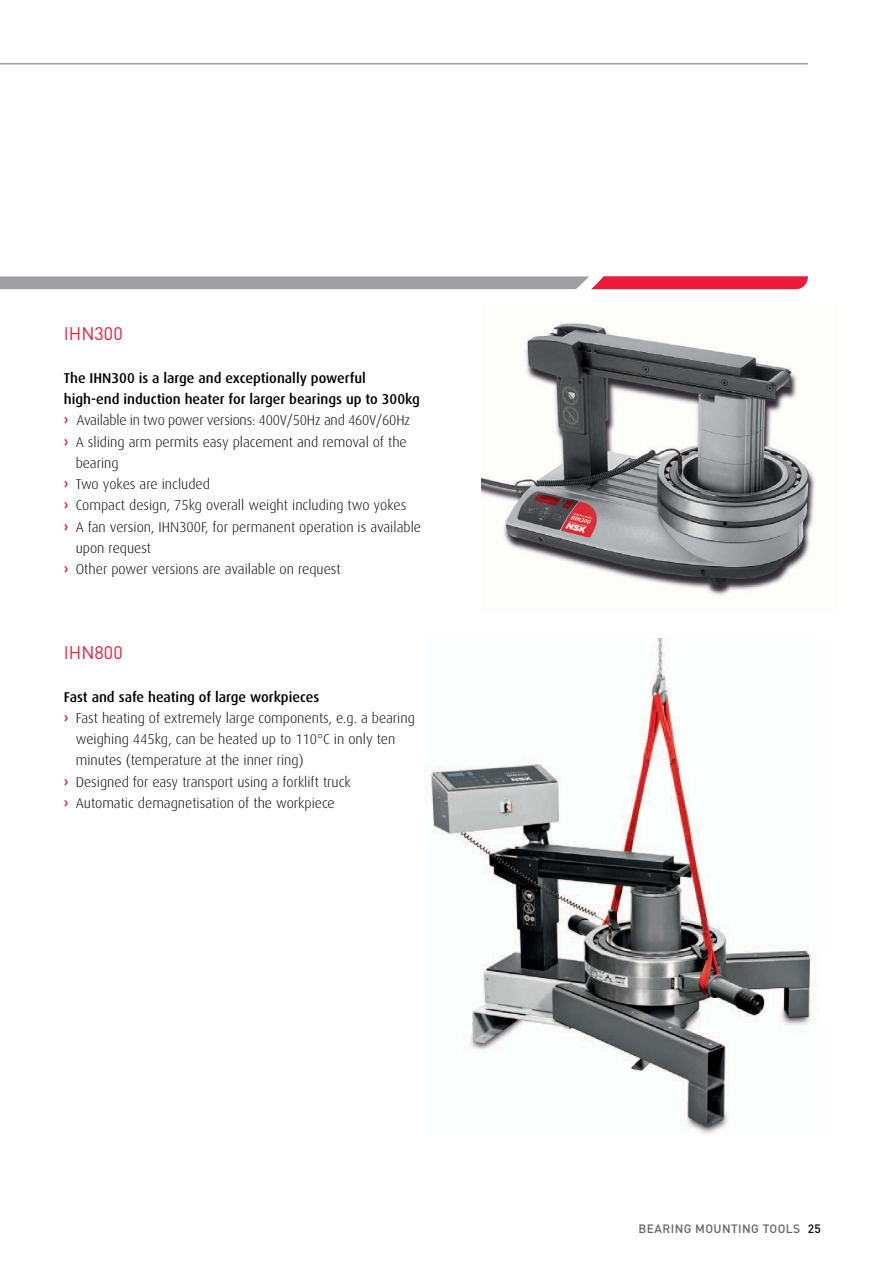
<style>
.page{position:relative;width:893px;height:1263px;background:#fff}
.page>*{position:absolute;margin:0;border:0;box-sizing:border-box;transform-origin:0 0}
.t1{font:18px "DIN Pro";color:#ed1a3b}
.t2{font:300 14.25px "Dax Pro";color:#000}
.t3{font:500 14.25px "Dax Pro";color:#000}
.t4{font:500 12px "DIN Pro";letter-spacing:.035em;color:#636466}
.s1{font-weight:700;color:#ed1a3b}
.s2{color:#000}
</style>
<div class="page">
<svg style="left:0;top:276px;width:808px;height:14px;background:#b98993"></svg>
<hr style="left:0;top:63px;width:808px;height:2px;background:#9d9fa2">
<img style="left:482px;top:323px;width:333px;height:272px">
<img style="left:428px;top:638px;width:388px;height:497px">
<p class="t1" style="left:64px;top:319px;width:60px">IHN300</p>
<p class="t3" style="left:64px;top:369px;width:304px">The IHN300 is a large and exceptionally powerful</p>
<p class="t3" style="left:64px;top:390px;width:358px">high-end induction heater for larger bearings up to 300kg</p>
<p class="t2" style="left:64px;top:411px;width:348px"><span class="s1">›</span> Available in two power versions: 400V/50Hz and 460V/60Hz</p>
<p class="t2" style="left:64px;top:433px;width:345px"><span class="s1">›</span> A sliding arm permits easy placement and removal of the</p>
<p class="t2" style="left:76px;top:454px;width:44px">bearing</p>
<p class="t2" style="left:64px;top:475px;width:148px"><span class="s1">›</span> Two yokes are included</p>
<p class="t2" style="left:64px;top:496px;width:344px"><span class="s1">›</span> Compact design, 75kg overall weight including two yokes</p>
<p class="t2" style="left:64px;top:518px;width:359px"><span class="s1">›</span> A fan version, IHN300F, for permanent operation is available</p>
<p class="t2" style="left:76px;top:539px;width:77px">upon request</p>
<p class="t2" style="left:64px;top:560px;width:278px"><span class="s1">›</span> Other power versions are available on request</p>
<p class="t1" style="left:64px;top:638px;width:60px">IHN800</p>
<p class="t3" style="left:64px;top:688px;width:257px">Fast and safe heating of large workpieces</p>
<p class="t2" style="left:64px;top:709px;width:353px"><span class="s1">›</span> Fast heating of extremely large components, e.g. a bearing</p>
<p class="t2" style="left:76px;top:730px;width:321px">weighing 445kg, can be heated up to 110°C in only ten</p>
<p class="t2" style="left:76px;top:752px;width:229px">minutes (temperature at the inner ring)</p>
<p class="t2" style="left:64px;top:773px;width:288px"><span class="s1">›</span> Designed for easy transport using a forklift truck</p>
<p class="t2" style="left:64px;top:794px;width:273px"><span class="s1">›</span> Automatic demagnetisation of the workpiece</p>
<p class="t4" style="left:638px;top:1219px;width:184px">BEARING MOUNTING TOOLS <span class="s2">25</span></p>
</div>
